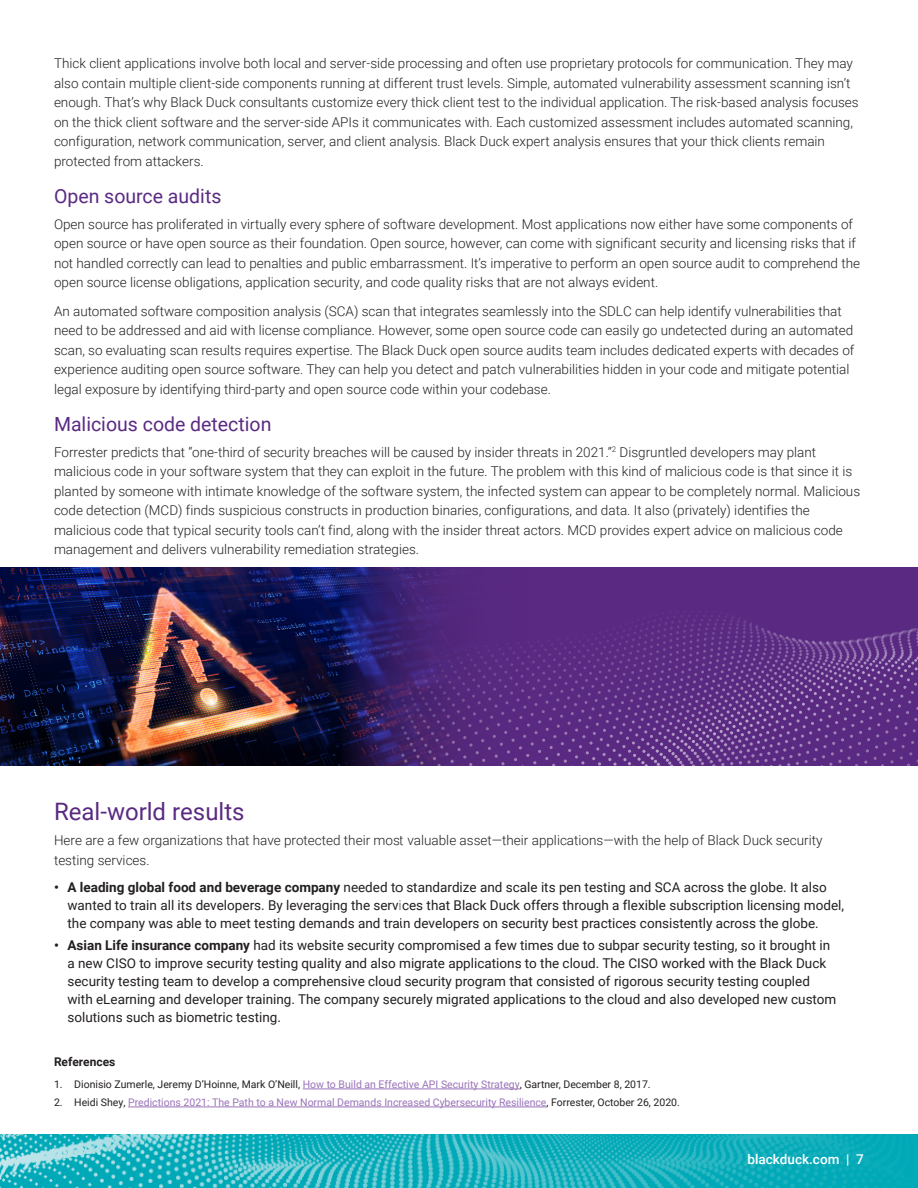
<style>
.page{position:relative;width:918px;height:1188px;background:#fff}
.page>*{position:absolute;margin:0;border:0;box-sizing:border-box;transform-origin:0 0}
.HEADING_1{font:24px "Roboto";color:#5a2a82}
.HEADING_2{font:19.5px "Roboto";color:#5a2a82}
.BODY_COPY{font:300 13.5px/19.5px "Roboto";color:#231f20}
.t1{font:13.5px/18px "Roboto";color:#231f20}
.t2{font:500 13.5px "Roboto";color:#fff}
.RESOURCES_HEADER{font:700 12px "Roboto";color:#231f20}
.t3{font:10.5px "Roboto";color:#9a73b8}
.t4{font:10.5px "Roboto";color:#231f20}
.s1{font-weight:700}
.s2{color:#9a73b8}
.s3{color:#231f20}
</style>
<div class="page">
<img style="left:0;top:1134px;width:918px;height:54px">
<hr style="left:303px;top:1089px;width:217px;height:1px;background:#9a73b8">
<hr style="left:128px;top:1107px;width:419px;height:1px;background:#9a73b8">
<img style="left:0;top:567px;width:340px;height:198px">
<svg style="left:340px;top:567px;width:216px;height:198px;background:#35206a"></svg>
<div style="left:556px;top:567px;width:362px;height:198px;background:#5a2a82"></div>
<svg style="left:401px;top:602px;width:517px;height:164px"></svg>
<p class="BODY_COPY" style="left:54px;top:53px;width:806px">Thick client applications involve both local and server-side processing and often use proprietary protocols for communication. They may also contain multiple client-side components running at different trust levels. Simple, automated vulnerability assessment scanning isn’t enough. That’s why Black Duck consultants customize every thick client test to the individual application. The risk-based analysis focuses on the thick client software and the server-side APIs it communicates with. Each customized assessment includes automated scanning, configuration, network communication, server, and client analysis. Black Duck expert analysis ensures that your thick clients remain protected from attackers.</p>
<p class="HEADING_2" style="left:54px;top:183px;width:169px">Open source audits</p>
<p class="BODY_COPY" style="left:54px;top:214px;width:808px">Open source has proliferated in virtually every sphere of software development. Most applications now either have some components of open source or have open source as their foundation. Open source, however, can come with significant security and licensing risks that if not handled correctly can lead to penalties and public embarrassment. It’s imperative to perform an open source audit to comprehend the open source license obligations, application security, and code quality risks that are not always evident.</p>
<p class="BODY_COPY" style="left:54px;top:301px;width:802px">An automated software composition analysis (SCA) scan that integrates seamlessly into the SDLC can help identify vulnerabilities that need to be addressed and aid with license compliance. However, some open source code can easily go undetected during an automated scan, so evaluating scan results requires expertise. The Black Duck open source audits team includes dedicated experts with decades of experience auditing open source software. They can help you detect and patch vulnerabilities hidden in your code and mitigate potential legal exposure by identifying third-party and open source code within your codebase.</p>
<p class="HEADING_2" style="left:54px;top:411px;width:219px">Malicious code detection</p>
<p class="BODY_COPY" style="left:54px;top:442px;width:808px">Forrester predicts that “one-third of security breaches will be caused by insider threats in 2021.”<sup>2</sup> Disgruntled developers may plant malicious code in your software system that they can exploit in the future. The problem with this kind of malicious code is that since it is planted by someone with intimate knowledge of the software system, the infected system can appear to be completely normal. Malicious code detection (MCD) finds suspicious constructs in production binaries, configurations, and data. It also (privately) identifies the malicious code that typical security tools can’t find, along with the insider threat actors. MCD provides expert advice on malicious code management and delivers vulnerability remediation strategies.</p>
<p class="HEADING_1" style="left:54px;top:794px;width:192px">Real-world results</p>
<p class="BODY_COPY" style="left:54px;top:830px;width:770px">Here are a few organizations that have protected their most valuable asset—their applications—with the help of Black Duck security testing services.</p>
<p class="t1" style="left:68px;top:877px;width:778px;text-indent:-14px"><span class="s1">• A leading global food and beverage company</span> needed to standardize and scale its pen testing and SCA across the globe. It also wanted to train all its developers. By leveraging the services that Black Duck offers through a flexible subscription licensing model, the company was able to meet testing demands and train developers on security best practices consistently across the globe.</p>
<p class="t1" style="left:68px;top:936px;width:770px;text-indent:-14px"><span class="s1">• Asian Life insurance company</span> had its website security compromised a few times due to subpar security testing, so it brought in a new CISO to improve security testing quality and also migrate applications to the cloud. The CISO worked with the Black Duck security testing team to develop a comprehensive cloud security program that consisted of rigorous security testing coupled with eLearning and developer training. The company securely migrated applications to the cloud and also developed new custom solutions such as biometric testing.</p>
<p class="RESOURCES_HEADER" style="left:54px;top:1053px;width:63px">References</p>
<p class="t4" style="left:54px;top:1077px;width:598px">1. Dionisio Zumerle, Jeremy D’Hoinne, Mark O’Neill, <span class="s2">How to Build an Effective API Security Strategy</span>, Gartner, December 8, 2017.</p>
<p class="t3" style="left:54px;top:1095px;width:627px"><span class="s3">2. Heidi Shey,</span> Predictions 2021: The Path to a New Normal Demands Increased Cybersecurity Resilience<span class="s3">, Forrester, October 26, 2020.</span></p>
<p class="t2" style="left:748px;top:1149px;width:118px">blackduck.com | 7</p>
</div>
